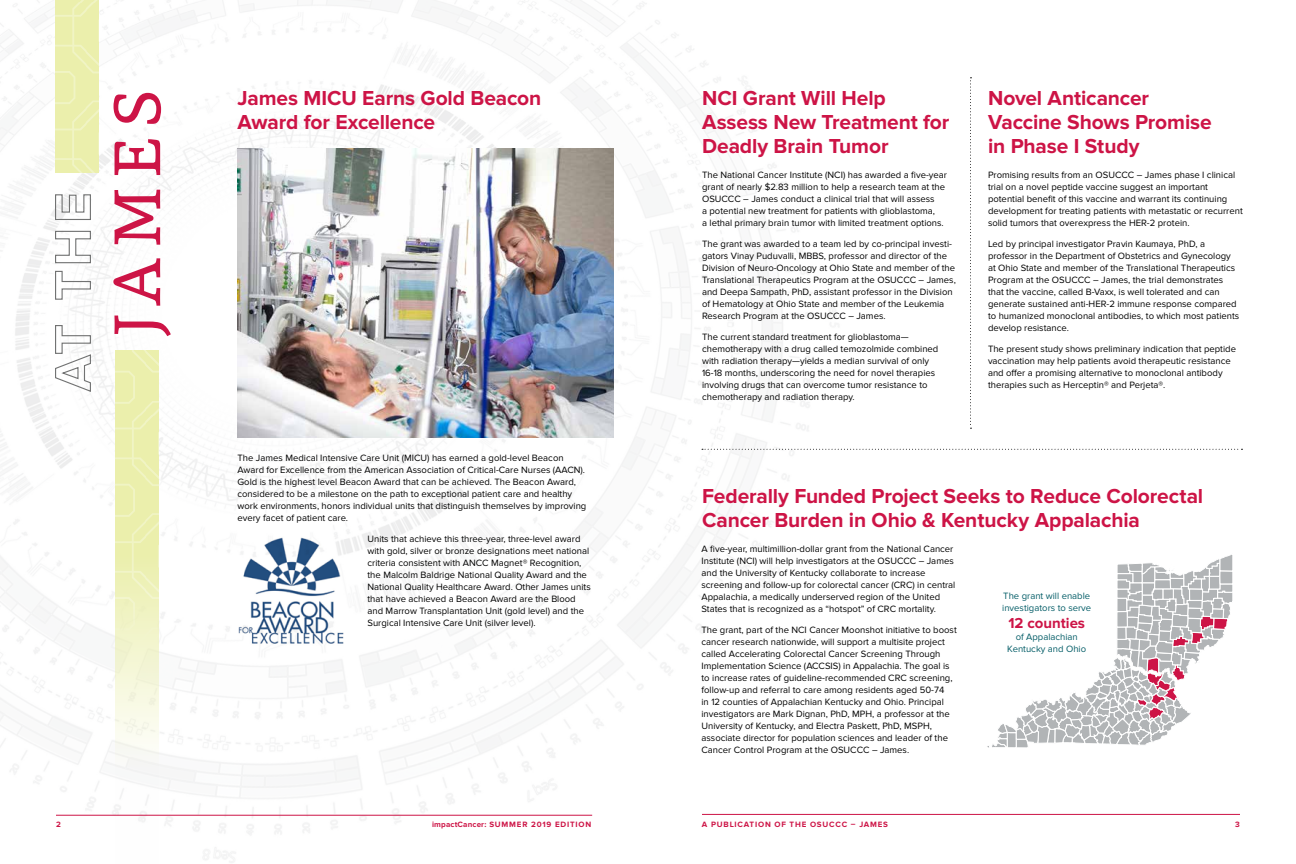
<style>
.page{position:relative;width:1296px;height:864px;background:#fff}
.page>*{position:absolute;margin:0;border:0;box-sizing:border-box;transform-origin:0 0}
.t1{font:67.5px "Capita";letter-spacing:.14em;color:#cd1446}
.t2{font:700 21px/24px "Proxima Nova";letter-spacing:-.005em;color:#cd1446}
.t3{font:700 15px "Proxima Nova";color:#cd1446}
.t4{font:9.5px/12px "Proxima Nova";color:#000}
.t5{font:9.5px/12px "Proxima Nova";color:#045d67}
.t6{font:700 8px "Proxima Nova";letter-spacing:.1em;color:#cd1446}
</style>
<div class="page">
<img style="left:0;top:0;width:902px;height:863px">
<svg style="left:54px;top:324px;width:38px;height:69px"></svg>
<svg style="left:54px;top:270px;width:38px;height:30px"></svg>
<svg style="left:54px;top:230px;width:38px;height:34px"></svg>
<svg style="left:54px;top:194px;width:38px;height:27px"></svg>
<svg style="left:115px;top:648px;width:43px;height:215px"></svg>
<svg style="left:115px;top:350px;width:44px;height:298px"></svg>
<svg style="left:55px;top:0;width:44px;height:173px"></svg>
<img style="left:238px;top:149px;width:376px;height:288px">
<img style="left:237px;top:536px;width:108px;height:109px">
<svg style="left:702px;top:449px;width:541px;height:1px"></svg>
<svg style="left:987px;top:554px;width:246px;height:194px"></svg>
<svg style="left:970px;top:77px;width:1px;height:352px"></svg>
<hr style="left:56px;top:815px;width:536px;height:1px;background:#cd1446">
<hr style="left:702px;top:814px;width:538px;height:1px;background:#cd1446">
<h1 class="t1" style="left:93px;top:336px;width:247px;rotate:-90deg">JAMES</h1>
<h2 class="t2" style="left:238px;top:87px;width:305px">James MICU Earns Gold Beacon<br>Award for Excellence</h2>
<p class="t4" style="left:238px;top:452px;width:350px">The James Medical Intensive Care Unit (MICU) has earned a gold-level Beacon Award for Excellence from the American Association of Critical-Care Nurses (AACN).<br>Gold is the highest level Beacon Award that can be achieved. The Beacon Award, considered to be a milestone on the path to exceptional patient care and healthy work environments, honors individual units that distinguish themselves by improving every facet of patient care.</p>
<p class="t4" style="left:367px;top:533px;width:225px">Units that achieve this three-year, three-level award with gold, silver or bronze designations meet national criteria consistent with ANCC Magnet® Recognition, the Malcolm Baldrige National Quality Award and the National Quality Healthcare Award. Other James units that have achieved a Beacon Award are the Blood and Marrow Transplantation Unit (gold level) and the Surgical Intensive Care Unit (silver level).</p>
<h2 class="t2" style="left:702px;top:87px;width:249px">NCI Grant Will Help<br>Assess New Treatment for<br>Deadly Brain Tumor</h2>
<p class="t4" style="left:702px;top:169px;width:246px">The National Cancer Institute (NCI) has awarded a five-year grant of nearly $2.83 million to help a research team at the OSUCCC – James conduct a clinical trial that will assess<br>a potential new treatment for patients with glioblastoma,<br>a lethal primary brain tumor with limited treatment options.</p>
<p class="t4" style="left:702px;top:238px;width:255px">The grant was awarded to a team led by co-principal investi&shy;gators Vinay Puduvalli, MBBS, professor and director of the Division of Neuro-Oncology at Ohio State and member of the Translational Therapeutics Program at the OSUCCC – James, and Deepa Sampath, PhD, assistant professor in the Division of Hematology at Ohio State and member of the Leukemia Research Program at the OSUCCC – James.</p>
<p class="t4" style="left:702px;top:331px;width:238px">The current standard treatment for glioblastoma— chemotherapy with a drug called temozolmide combined with radiation therapy—yields a median survival of only 16-18 months, underscoring the need for novel therapies involving drugs that can overcome tumor resistance to chemotherapy and radiation therapy.</p>
<h2 class="t2" style="left:988px;top:87px;width:225px">Novel Anticancer<br>Vaccine Shows Promise in Phase I Study</h2>
<p class="t4" style="left:988px;top:169px;width:256px">Promising results from an OSUCCC – James phase I clinical trial on a novel peptide vaccine suggest an important potential benefit of this vaccine and warrant its continuing development for treating patients with metastatic or recurrent solid tumors that overexpress the HER-2 protein.</p>
<p class="t4" style="left:988px;top:238px;width:253px">Led by principal investigator Pravin Kaumaya, PhD, a professor in the Department of Obstetrics and Gynecology at Ohio State and member of the Translational Therapeutics Program at the OSUCCC – James, the trial demonstrates that the vaccine, called B-Vaxx, is well tolerated and can generate sustained anti-HER-2 immune response compared to humanized monoclonal antibodies, to which most patients develop resistance.</p>
<p class="t4" style="left:988px;top:343px;width:250px">The present study shows preliminary indication that peptide vaccination may help patients avoid therapeutic resistance and offer a promising alternative to monoclonal antibody therapies such as Herceptin® and Perjeta®.</p>
<h2 class="t2" style="left:702px;top:485px;width:503px">Federally Funded Project Seeks to Reduce Colorectal<br>Cancer Burden in Ohio &amp; Kentucky Appalachia</h2>
<p class="t4" style="left:702px;top:543px;width:255px">A five-year, multimillion-dollar grant from the National Cancer Institute (NCI) will help investigators at the OSUCCC – James and the University of Kentucky collaborate to increase screening and follow-up for colorectal cancer (CRC) in central Appalachia, a medically underserved region of the United States that is recognized as a “hotspot” of CRC mortality.</p>
<p class="t4" style="left:702px;top:624px;width:257px">The grant, part of the NCI Cancer Moonshot initiative to boost cancer research nationwide, will support a multisite project called Accelerating Colorectal Cancer Screening Through Implementation Science (ACCSIS) in Appalachia. The goal is to increase rates of guideline-recommended CRC screening, follow-up and referral to care among residents aged 50-74<br>in 12 counties of Appalachian Kentucky and Ohio. Principal investigators are Mark Dignan, PhD, MPH, a professor at the University of Kentucky, and Electra Paskett, PhD, MSPH, associate director for population sciences and leader of the Cancer Control Program at the OSUCCC – James.</p>
<p class="t5" style="left:1002px;top:590px;width:90px">The grant will enable investigators to serve</p>
<h3 class="t3" style="left:1008px;top:615px;width:78px">12 counties</h3>
<p class="t5" style="left:1007px;top:631px;width:80px;text-align:center">of Appalachian<br>Kentucky and Ohio</p>
<p class="t6" style="left:56px;top:820px;width:6px">2</p>
<p class="t6" style="left:432px;top:820px;width:161px">impactCancer: SUMMER 2019 EDITION</p>
<p class="t6" style="left:702px;top:820px;width:187px">A PUBLICATION OF THE OSUCCC – JAMES</p>
<p class="t6" style="left:1235px;top:820px;width:6px">3</p>
</div>
